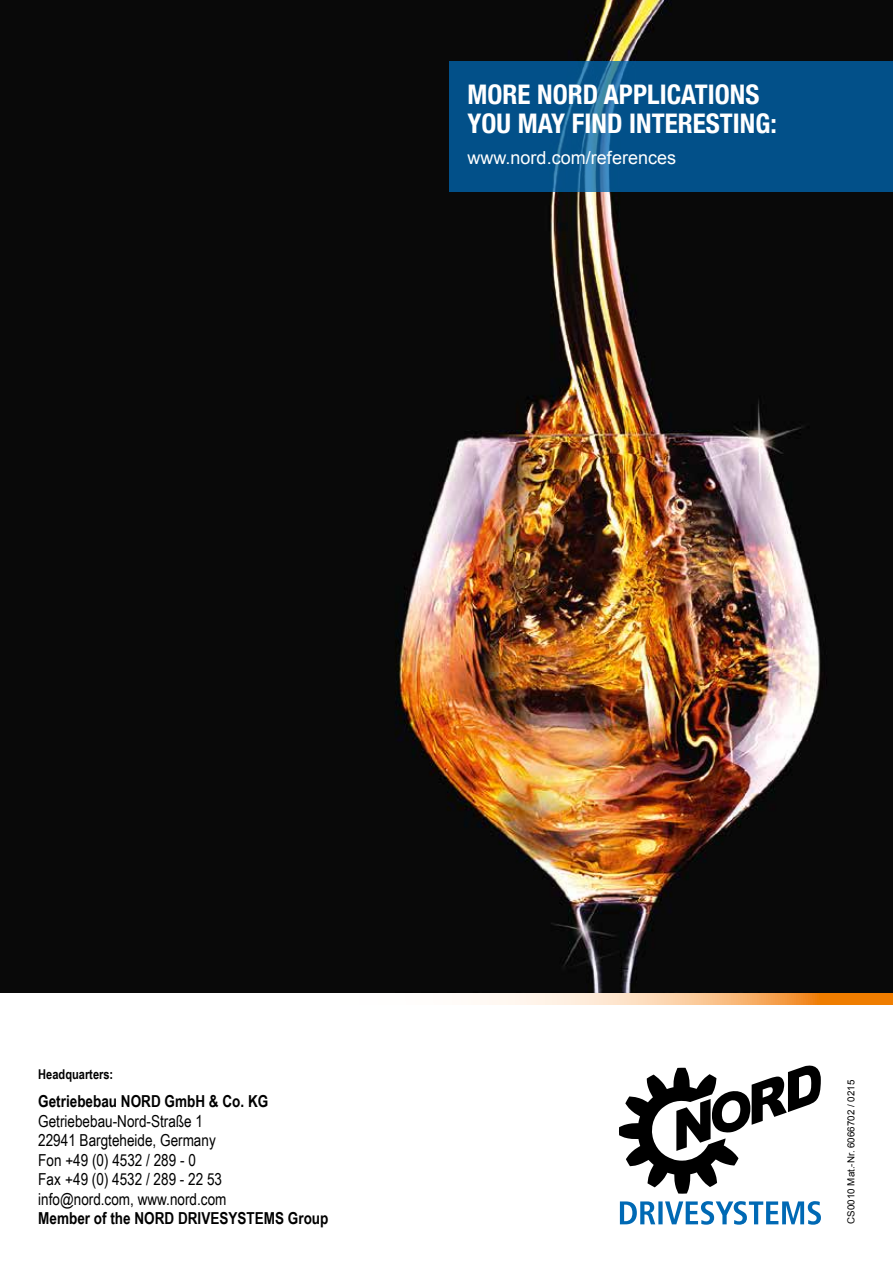
<style>
.page{position:relative;width:893px;height:1263px;background:#fff}
.page>*{position:absolute;margin:0;border:0;box-sizing:border-box;transform-origin:0 0}
.t1{font:700 condensed 27px/28.8px "Helvetica Neue";color:#fff}
.t2{font:18px "Arial";color:#fff}
.t3{font:16.5px/19.5px "Arial Narrow";color:#000}
.t4{font:700 16.5px "Arial Narrow";color:#000}
.t5{font:700 13.5px "Arial Narrow";color:#000}
.t6{font:9.75px "Arial";color:#000}
</style>
<div class="page">
<svg style="left:480px;top:993px;width:413px;height:12px;background:#f8c189"></svg>
<svg style="left:619px;top:1065px;width:202px;height:129px"></svg>
<svg style="left:620px;top:1201px;width:201px;height:24px"></svg>
<img style="left:0;top:0;width:893px;height:993px">
<div style="left:449px;top:61px;width:444px;height:131px;background:#025089"></div>
<h1 class="t1" style="left:467px;top:79px;width:311px">MORE NORD APPLICATIONS<br>YOU MAY FIND INTERESTING:</h1>
<p class="t2" style="left:467px;top:146px;width:210px">www.nord.com/references</p>
<p class="t5" style="left:38px;top:1064px;width:77px">Headquarters:</p>
<p class="t4" style="left:38px;top:1089px;width:232px">Getriebebau NORD GmbH &amp; Co. KG</p>
<p class="t3" style="left:38px;top:1111px;width:190px">Getriebebau-Nord-Straße 1<br>22941 Bargteheide, Germany<br>Fon +49 (0) 4532 / 289 - 0<br>Fax +49 (0) 4532 / 289 - 22 53 info@nord.com, www.nord.com</p>
<p class="t4" style="left:38px;top:1206px;width:292px">Member of the NORD DRIVESYSTEMS Group</p>
<p class="t6" style="left:844px;top:1223px;width:145px;rotate:-90deg">CS0010 Mat.-Nr. 6066702 / 0215</p>
</div>
